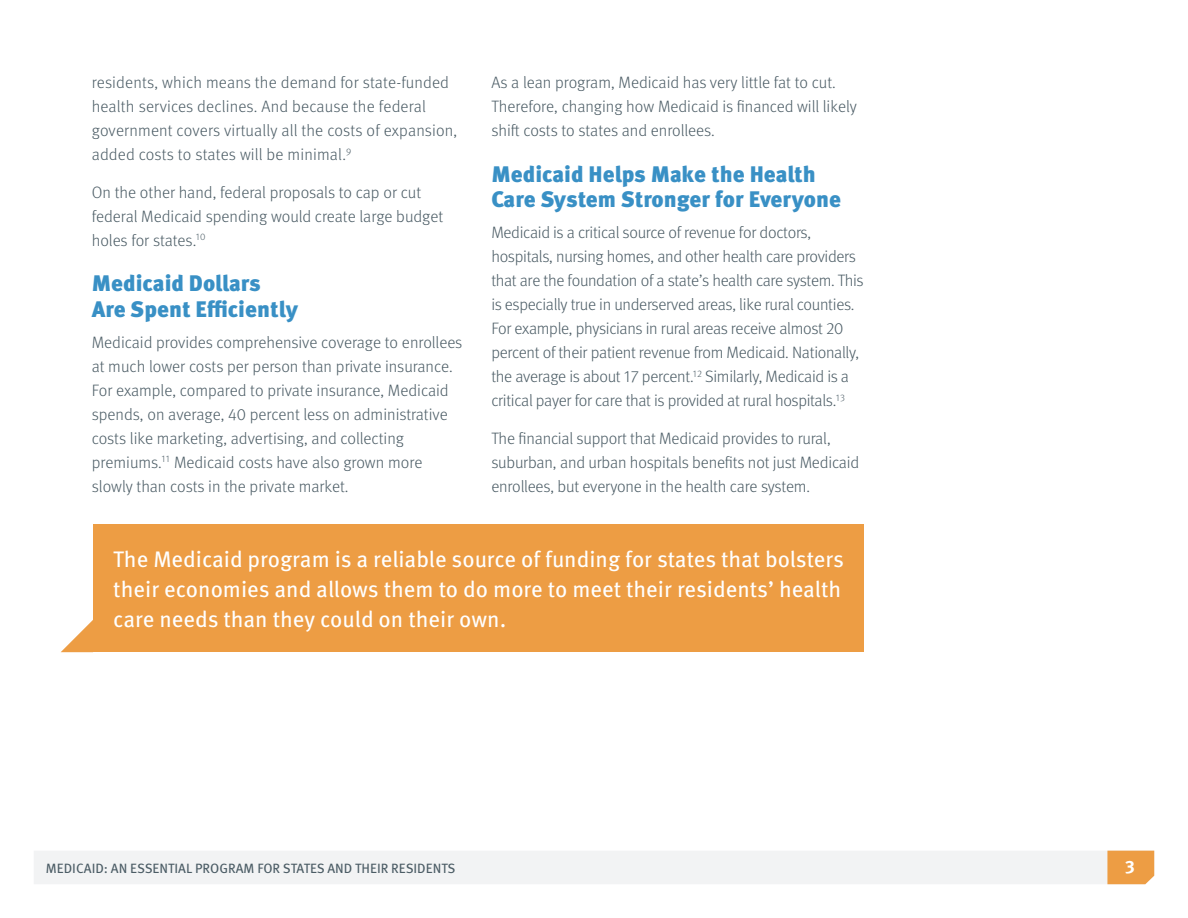
<style>
.page{position:relative;width:1188px;height:918px;background:#fff}
.page>*{position:absolute;margin:0;border:0;box-sizing:border-box;transform-origin:0 0}
.CALLOUT_-_WHITE{font:22.5px/30px "Meta OT";color:#fff}
.t1{font:900 22.5px/25.5px "Meta OT";color:#3990c5}
.t2{font:700 18px "Meta OT";color:#fff}
.BODY{font:300 16.5px/24px "Meta OT";letter-spacing:-.01em;color:#4b5c65}
.BODY-2{font:300 16.5px/24px "Meta OT";letter-spacing:.01em;color:#4b5c65}
.t3{font:13.5px "Meta OT";color:#4b5c65}
</style>
<div class="page">
<div style="left:34px;top:851px;width:1120px;height:33px;background:#f2f3f4"></div>
<div style="left:93px;top:524px;width:771px;height:128px;background:#ed9d44"></div>
<svg style="left:61px;top:620px;width:32px;height:32px"></svg>
<p class="BODY-2" style="left:92px;top:71px;width:367px">residents, which means the demand for state-funded health services declines. And because the federal government covers virtually all the costs of expansion, added costs to states will be minimal.<sup>9</sup></p>
<p class="BODY" style="left:92px;top:180px;width:353px">On the other hand, federal proposals to cap or cut federal Medicaid spending would create large budget holes for states.<sup>10</sup></p>
<h1 class="t1" style="left:92px;top:272px;width:208px">Medicaid Dollars<br>Are Spent Efficiently</h1>
<p class="BODY" style="left:92px;top:330px;width:372px">Medicaid provides comprehensive coverage to enrollees at much lower costs per person than private insurance.<br>For example, compared to private insurance, Medicaid spends, on average, 40 percent less on administrative costs like marketing, advertising, and collecting premiums.<sup>11</sup> Medicaid costs have also grown more slowly than costs in the private market.</p>
<p class="BODY" style="left:491px;top:71px;width:367px">As a lean program, Medicaid has very little fat to cut.<br>Therefore, changing how Medicaid is financed will likely shift costs to states and enrollees.</p>
<h1 class="t1" style="left:491px;top:162px;width:351px">Medicaid Helps Make the Health<br>Care System Stronger for Everyone</h1>
<p class="BODY" style="left:491px;top:221px;width:374px">Medicaid is a critical source of revenue for doctors, hospitals, nursing homes, and other health care providers that are the foundation of a state’s health care system. This is especially true in underserved areas, like rural counties.<br>For example, physicians in rural areas receive almost 20 percent of their patient revenue from Medicaid. Nationally, the average is about 17 percent.<sup>12</sup> Similarly, Medicaid is a critical payer for care that is provided at rural hospitals.<sup>13</sup></p>
<p class="BODY" style="left:491px;top:426px;width:369px">The financial support that Medicaid provides to rural, suburban, and urban hospitals benefits not just Medicaid enrollees, but everyone in the health care system.</p>
<p class="CALLOUT_-_WHITE" style="left:113px;top:544px;width:732px">The Medicaid program is a reliable source of funding for states that bolsters their economies and allows them to do more to meet their residents’ health care needs than they could on their own.</p>
<p class="t3" style="left:46px;top:860px;width:411px">MEDICAID: AN ESSENTIAL PROGRAM FOR STATES AND THEIR RESIDENTS</p>
<p class="t2" style="left:1125px;top:855px;width:11px">3</p>
</div>
